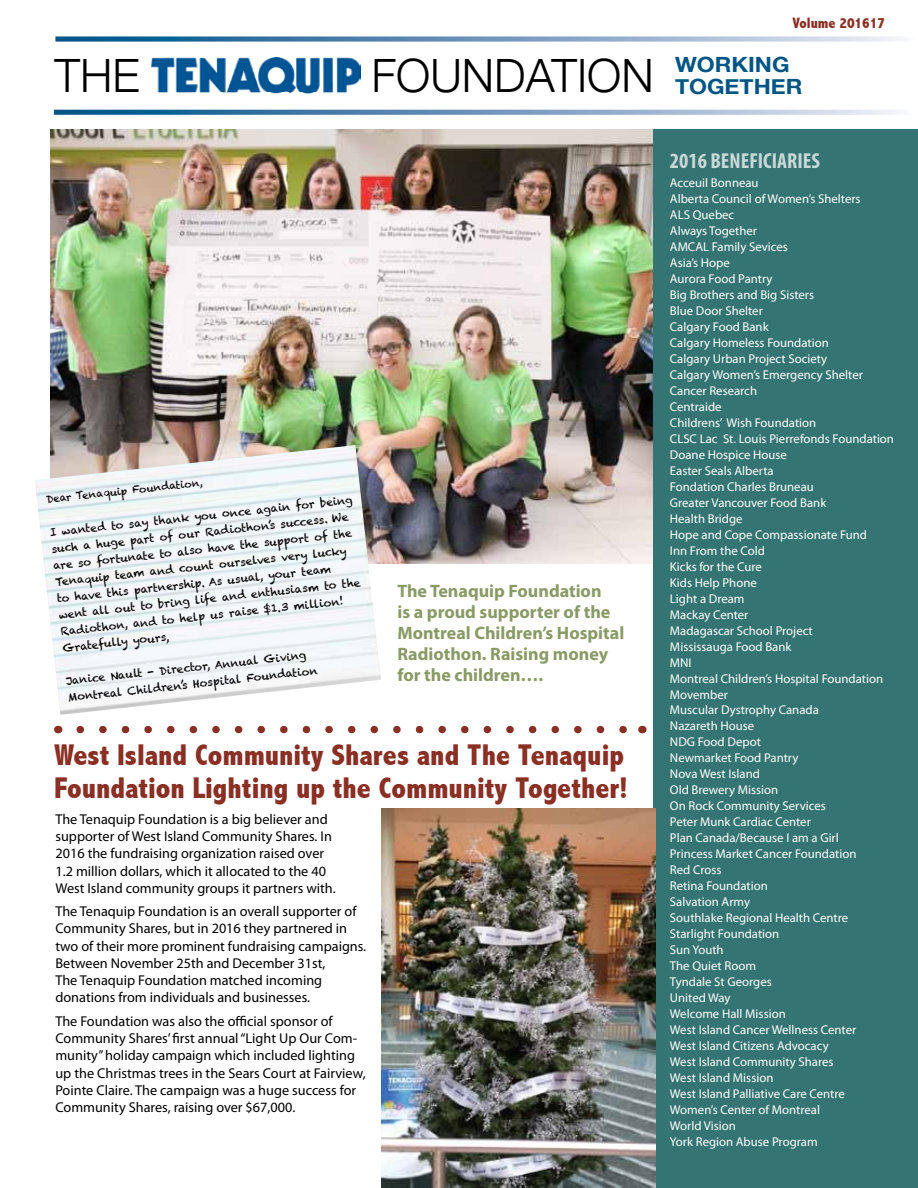
<style>
.page{position:relative;width:918px;height:1188px;background:#fff}
.page>*{position:absolute;margin:0;border:0;box-sizing:border-box;transform-origin:0 0}
.t1{font:300 45.9px "Helvetica Neue";color:#000}
.t2{font:800 condensed 30px/33px "Abadi";color:#8a2f23}
.t3{font:700 condensed 21.75px "Myriad Pro";color:#cad8d8}
.t4{font:700 21px "Helvetica Neue";color:#005584;scale:1.1 1}
.t5{font:700 18px/21px "Myriad Pro";color:#899a65}
.t6{font:800 condensed 15px "Abadi";color:#8a2f23}
.t7{font:14.25px/17.2px "Myriad Pro";color:#000}
.t8{font:12.75px/16px "Myriad Pro";color:#fff}
.t9{font:10.95px/16.6px "Chalkduster";color:#000}
.t10{font:10.35px "Chalkduster";color:#000}
</style>
<div class="page">
<img style="left:51px;top:129px;width:603px;height:435px">
<svg style="left:55px;top:36px;width:849px;height:6px;background:#83a7c5"></svg>
<svg style="left:54px;top:110px;width:848px;height:5px;background:#739cbe"></svg>
<img style="left:152px;top:58px;width:208px;height:36px">
<div style="left:654px;top:129px;width:264px;height:1059px;background:#347473"></div>
<img style="left:381px;top:809px;width:274px;height:379px">
<svg style="left:80px;top:726px;width:547px;height:7px"></svg>
<img style="left:35px;top:445px;width:346px;height:270px">
<p class="t6" style="left:792px;top:14px;width:94px">Volume 201617</p>
<h1 class="t1" style="left:55px;top:38px;width:87px">THE</h1>
<h1 class="t1" style="left:372px;top:38px;width:419px">FOUNDATION <sup>WORKING</sup></h1>
<h3 class="t4" style="left:675px;top:70px;width:117px">TOGETHER</h3>
<p class="t10" style="left:46px;top:493px;width:159px;rotate:-6deg">Dear Tenaquip Foundation,</p>
<p class="t9" style="left:49px;top:524px;width:306px;rotate:-6deg">I wanted to say thank you once again for being such a huge part of our Radiothon’s success. We are so fortunate to also have the support of the Tenaquip team and count ourselves very lucky to have this partnership. As usual, your team went all out to bring life and enthusiasm to the Radiothon, and to help us raise $1.3 million!<br>Gratefully yours,</p>
<p class="t9" style="left:65px;top:672px;width:253px;rotate:-6deg">Janice Nault - Director, Annual Giving<br>Montreal Children’s Hospital Foundation</p>
<h3 class="t5" style="left:397px;top:580px;width:228px">The Tenaquip Foundation<br>is a proud supporter of the<br>Montreal Children’s Hospital<br>Radiothon. Raising money for the children….</h3>
<h2 class="t2" style="left:54px;top:739px;width:575px">West Island Community Shares and The Tenaquip<br>Foundation Lighting up the Community Together!</h2>
<p class="t7" style="left:55px;top:810px;width:282px">The Tenaquip Foundation is a big believer and supporter of West Island Community Shares. In 2016 the fundraising organization raised over 1.2 million dollars, which it allocated to the 40<br>West Island community groups it partners with.</p>
<p class="t7" style="left:55px;top:903px;width:312px">The Tenaquip Foundation is an overall supporter of Community Shares, but in 2016 they partnered in two of their more prominent fundraising campaigns.<br>Between November 25th and December 31st,<br>The Tenaquip Foundation matched incoming donations from individuals and businesses.</p>
<p class="t7" style="left:55px;top:1012px;width:312px">The Foundation was also the official sponsor of Community Shares’ first annual “Light Up Our Com&shy;munity” holiday campaign which included lighting up the Christmas trees in the Sears Court at Fairview, Pointe Claire. The campaign was a huge success for Community Shares, raising over $67,000.</p>
<h3 class="t3" style="left:670px;top:147px;width:152px">2016 BENEFICIARIES</h3>
<p class="t8" style="left:670px;top:175px;width:226px">Acceuil Bonneau<br>Alberta Council of Women’s Shelters<br>ALS Quebec<br>Always Together<br>AMCAL Family Sevices<br>Asia’s Hope<br>Aurora Food Pantry<br>Big Brothers and Big Sisters<br>Blue Door Shelter<br>Calgary Food Bank<br>Calgary Homeless Foundation<br>Calgary Urban Project Society<br>Calgary Women’s Emergency Shelter<br>Cancer Research<br>Centraide<br>Childrens’ Wish Foundation<br>CLSC Lac St. Louis Pierrefonds Foundation<br>Doane Hospice House<br>Easter Seals Alberta<br>Fondation Charles Bruneau<br>Greater Vancouver Food Bank<br>Health Bridge<br>Hope and Cope Compassionate Fund<br>Inn From the Cold<br>Kicks for the Cure<br>Kids Help Phone<br>Light a Dream<br>Mackay Center<br>Madagascar School Project<br>Mississauga Food Bank<br>MNI<br>Montreal Children’s Hospital Foundation<br>Movember<br>Muscular Dystrophy Canada<br>Nazareth House<br>NDG Food Depot<br>Newmarket Food Pantry<br>Nova West Island<br>Old Brewery Mission<br>On Rock Community Services<br>Peter Munk Cardiac Center<br>Plan Canada/Because I am a Girl<br>Princess Market Cancer Foundation<br>Red Cross<br>Retina Foundation<br>Salvation Army<br>Southlake Regional Health Centre<br>Starlight Foundation<br>Sun Youth<br>The Quiet Room<br>Tyndale St Georges<br>United Way<br>Welcome Hall Mission<br>West Island Cancer Wellness Center<br>West Island Citizens Advocacy<br>West Island Community Shares<br>West Island Mission<br>West Island Palliative Care Centre<br>Women’s Center of Montreal<br>World Vision<br>York Region Abuse Program</p>
</div>
